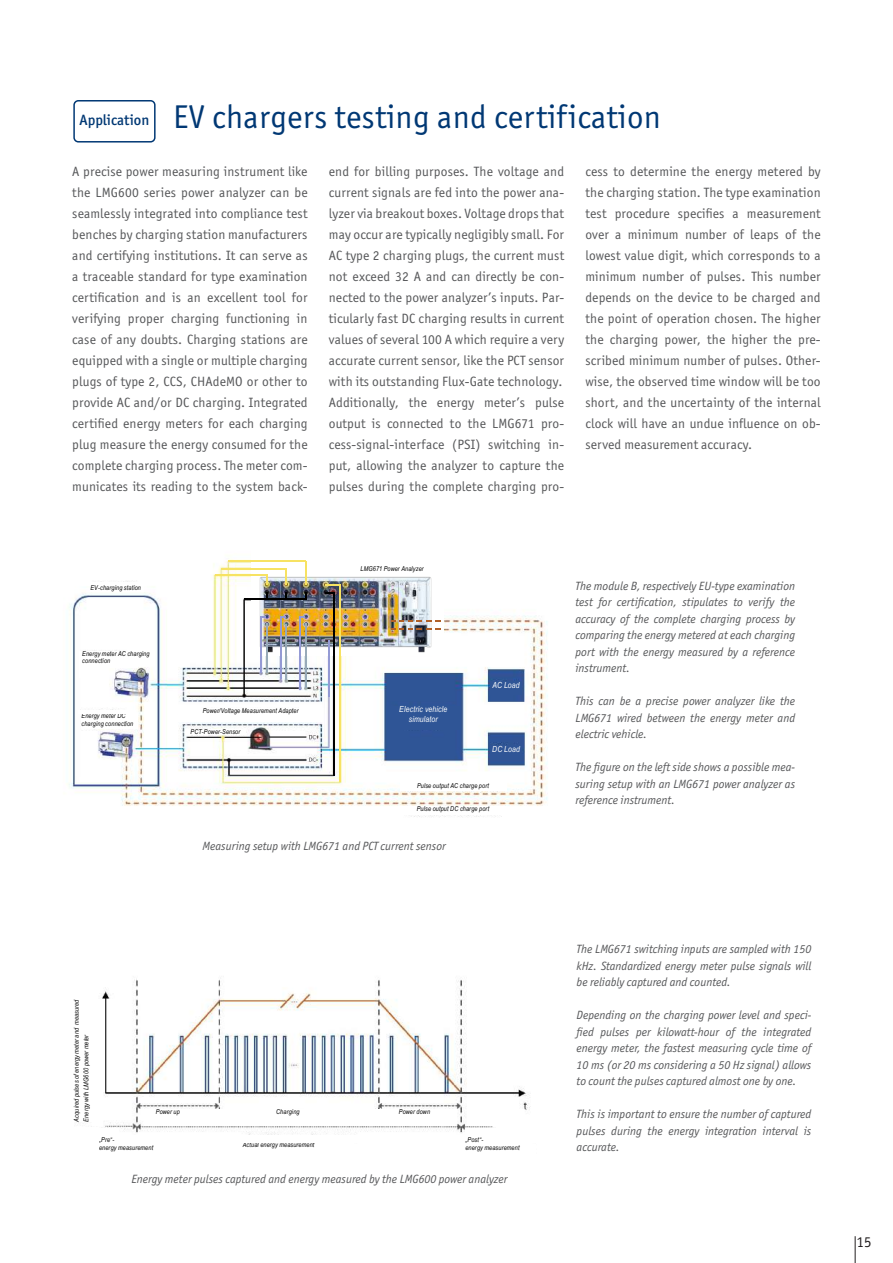
<style>
.page{position:relative;width:893px;height:1263px;background:#fff}
.page>*{position:absolute;margin:0;border:0;box-sizing:border-box;transform-origin:0 0}
.t1{font:33px "Officina Sans ITC Std";letter-spacing:.01em;color:#013874}
.t2{font:500 15px "Officina Sans ITC Std";color:#013874}
.t3{font:15px "Officina Sans ITC Std";color:#231f20}
.t4{font:13.5px/21px "Officina Sans ITC Std";letter-spacing:.01em;color:#57585a;text-align:justify}
.t5{font:italic 12px/16.5px "Officina Sans ITC Pro";color:#57585a;text-align:justify}
.t6{font:italic 8.4px/9.6px "Arial Narrow";letter-spacing:.02em;color:#fff;text-align:center}
.t7{font:italic 6.75px/7.5px "Arial Narrow";letter-spacing:.02em;color:#000}
</style>
<div class="page">
<svg style="left:855px;top:1236px;width:1px;height:27px"></svg>
<img style="left:78px;top:979px;width:452px;height:156px">
<img style="left:69px;top:559px;width:479px;height:258px">
<div style="left:73px;top:100px;width:83px;height:43px;border:2px solid #013874;border-radius:4px"></div>
<div style="left:251px;top:543px;width:192px;height:113px;background:#fff"></div>
<img style="left:257px;top:574px;width:175px;height:80px">
<div style="left:179px;top:708px;width:144px;height:14px;background:#fff"></div>
<div style="left:156px;top:1109px;width:301px;height:15px;background:#fff"></div>
<div style="left:400px;top:783px;width:106px;height:8px;background:#fff"></div>
<div style="left:400px;top:806px;width:106px;height:9px;background:#fff"></div>
<div style="left:386px;top:706px;width:74px;height:23px;background:#2f5596"></div>
<div style="left:490px;top:681px;width:32px;height:14px;background:#2f5596"></div>
<div style="left:490px;top:746px;width:32px;height:14px;background:#2f5596"></div>
<div style="left:185px;top:729px;width:61px;height:6px;background:#fff"></div>
<div style="left:82px;top:713px;width:56px;height:16px;background:#fff"></div>
<div style="left:74px;top:948px;width:23px;height:173px;background:#fff"></div>
<div style="left:86px;top:1127px;width:13px;height:25px;background:#fff"></div>
<div style="left:98px;top:1128px;width:21px;height:9px;background:#fff"></div>
<div style="left:465px;top:1128px;width:37px;height:9px;background:#fff"></div>
<hr style="left:300px;top:617px;width:1px;height:72px;background:#949ad4">
<hr style="left:280px;top:616px;width:1px;height:62px;background:#949ad4">
<hr style="left:260px;top:616px;width:2px;height:57px;background:#949ad4">
<hr style="left:340px;top:584px;width:1px;height:197px;background:#f7e263">
<svg style="left:326px;top:584px;width:14px;height:2px"></svg>
<hr style="left:228px;top:561px;width:78px;height:1px;background:#f7e263">
<svg style="left:305px;top:562px;width:1px;height:23px"></svg>
<hr style="left:221px;top:568px;width:66px;height:1px;background:#f7e263">
<svg style="left:286px;top:569px;width:1px;height:15px"></svg>
<hr style="left:215px;top:575px;width:52px;height:1px;background:#f7e263">
<hr style="left:244px;top:599px;width:63px;height:1px;background:#000">
<svg style="left:305px;top:592px;width:2px;height:7px"></svg>
<hr style="left:328px;top:640px;width:1px;height:57px;background:#949ad4">
<hr style="left:305px;top:624px;width:2px;height:64px;background:#97aab8">
<hr style="left:286px;top:624px;width:1px;height:55px;background:#97aab8">
<hr style="left:266px;top:624px;width:1px;height:49px;background:#97aab8">
<hr style="left:333px;top:592px;width:2px;height:184px;background:#000">
<svg style="left:391px;top:629px;width:49px;height:1px"></svg>
<svg style="left:391px;top:620px;width:49px;height:2px"></svg>
<hr style="left:82px;top:582px;width:63px;height:3px;background:#fff">
<hr style="left:79px;top:710px;width:57px;height:3px;background:#fff">
<hr style="left:80px;top:664px;width:58px;height:3px;background:#fff">
<hr style="left:79px;top:651px;width:4px;height:27px;background:#fff">
<div style="left:90px;top:585px;width:54px;height:6px;background:#fff"></div>
<div style="left:82px;top:651px;width:73px;height:14px;background:#fff"></div>
<h1 class="t1" style="left:173px;top:98px;width:489px">EV chargers testing and certification</h1>
<p class="t4" style="left:72px;top:160px;width:237px">A precise power measuring instrument like the LMG600 series power analyzer can be seamlessly integrated into compliance test benches by charging station manufacturers and certifying institutions. It can serve as a traceable standard for type examination certification and is an excellent tool for verifying proper charging functioning in case of any doubts. Charging stations are equipped with a single or multiple charging plugs of type 2, CCS, CHAdeMO or other to provide AC and/or DC charging. Integrated certified energy meters for each charging plug measure the energy consumed for the complete charging process. The meter com&shy;municates its reading to the system back-</p>
<p class="t4" style="left:329px;top:160px;width:237px;text-align:left">end for billing purposes. The voltage and current signals are fed into the power ana&shy;lyzer via breakout boxes. Voltage drops that may occur are typically negligibly small. For AC type 2 charging plugs, the current must not exceed 32 A and can directly be con&shy;nected to the power analyzer’s inputs. Par&shy;ticularly fast DC charging results in current values of several 100 A which require a very accurate current sensor, like the PCT sensor with its outstanding Flux-Gate technology.<br>Additionally, the energy meter’s pulse output is connected to the LMG671 pro&shy;cess-signal-interface (PSI) switching in&shy;put, allowing the analyzer to capture the pulses during the complete charging pro-</p>
<p class="t4" style="left:585px;top:160px;width:237px">cess to determine the energy metered by the charging station. The type examination test procedure specifies a measurement over a minimum number of leaps of the lowest value digit, which corresponds to a minimum number of pulses. This number depends on the device to be charged and the point of operation chosen. The higher the charging power, the higher the pre&shy;scribed minimum number of pulses. Other&shy;wise, the observed time window will be too short, and the uncertainty of the internal clock will have an undue influence on ob&shy;served measurement accuracy.</p>
<p class="t2" style="left:80px;top:111px;width:71px">Application</p>
<p class="t7" style="left:90px;top:583px;width:52px">EV-charging station</p>
<p class="t7" style="left:82px;top:650px;width:69px">Energy meter AC charging connection</p>
<p class="t7" style="left:82px;top:712px;width:53px">Energy meter DC charging connection</p>
<p class="t7" style="left:203px;top:707px;width:97px">Power/Voltage Measurement Adapter</p>
<p class="t7" style="left:191px;top:728px;width:51px">PCT-Power-Sensor</p>
<p class="t7" style="left:360px;top:565px;width:65px">LMG671 Power Analyzer</p>
<p class="t6" style="left:399px;top:704px;width:50px">Electric vehicle simulator</p>
<p class="t6" style="left:492px;top:680px;width:29px">AC Load</p>
<p class="t6" style="left:492px;top:744px;width:29px">DC Load</p>
<p class="t7" style="left:417px;top:781px;width:74px">Pulse output AC charge port</p>
<p class="t7" style="left:417px;top:805px;width:74px">Pulse output DC charge port</p>
<p class="t5" style="left:203px;top:838px;width:245px">Measuring setup with LMG671 and PCT current sensor</p>
<p class="t7" style="left:72px;top:1121px;width:124px;line-height:9.6px;rotate:-90deg">Acquired pulses of energy meter and measured<br>Energy with LMG600 power meter</p>
<p class="t7" style="left:156px;top:1108px;width:25px">Power up</p>
<p class="t7" style="left:276px;top:1108px;width:25px">Charging</p>
<p class="t7" style="left:399px;top:1108px;width:33px">Power down</p>
<p class="t7" style="left:99px;top:1135px;width:17px">„Pre“-</p>
<p class="t7" style="left:465px;top:1135px;width:20px">„Post“-</p>
<p class="t7" style="left:243px;top:1141px;width:73px">Actual energy measurement</p>
<p class="t7" style="left:99px;top:1143px;width:56px">energy measurement</p>
<p class="t7" style="left:465px;top:1143px;width:56px">energy measurement</p>
<p class="t5" style="left:131px;top:1171px;width:378px">Energy meter pulses captured and energy measured by the LMG600 power analyzer</p>
<p class="t5" style="left:575px;top:577px;width:221px">The module B, respectively EU-type examination test for certification, stipulates to verify the accuracy of the complete charging process by comparing the energy metered at each charging port with the energy measured by a reference instrument.</p>
<p class="t5" style="left:575px;top:693px;width:221px">This can be a precise power analyzer like the LMG671 wired between the energy meter and electric vehicle.</p>
<p class="t5" style="left:575px;top:759px;width:221px">The figure on the left side shows a possible mea&shy;suring setup with an LMG671 power analyzer as reference instrument.</p>
<p class="t5" style="left:577px;top:941px;width:236px">The LMG671 switching inputs are sampled with 150 kHz. Standardized energy meter pulse signals will be reliably captured and counted.</p>
<p class="t5" style="left:577px;top:1007px;width:236px">Depending on the charging power level and speci&shy;fied pulses per kilowatt-hour of the integrated energy meter, the fastest measuring cycle time of 10 ms (or 20 ms considering a 50 Hz signal) allows to count the pulses captured almost one by one.</p>
<p class="t5" style="left:577px;top:1106px;width:236px">This is important to ensure the number of captured pulses during the energy integration interval is accurate.</p>
<p class="t3" style="left:856px;top:1233px;width:17px">15</p>
</div>
